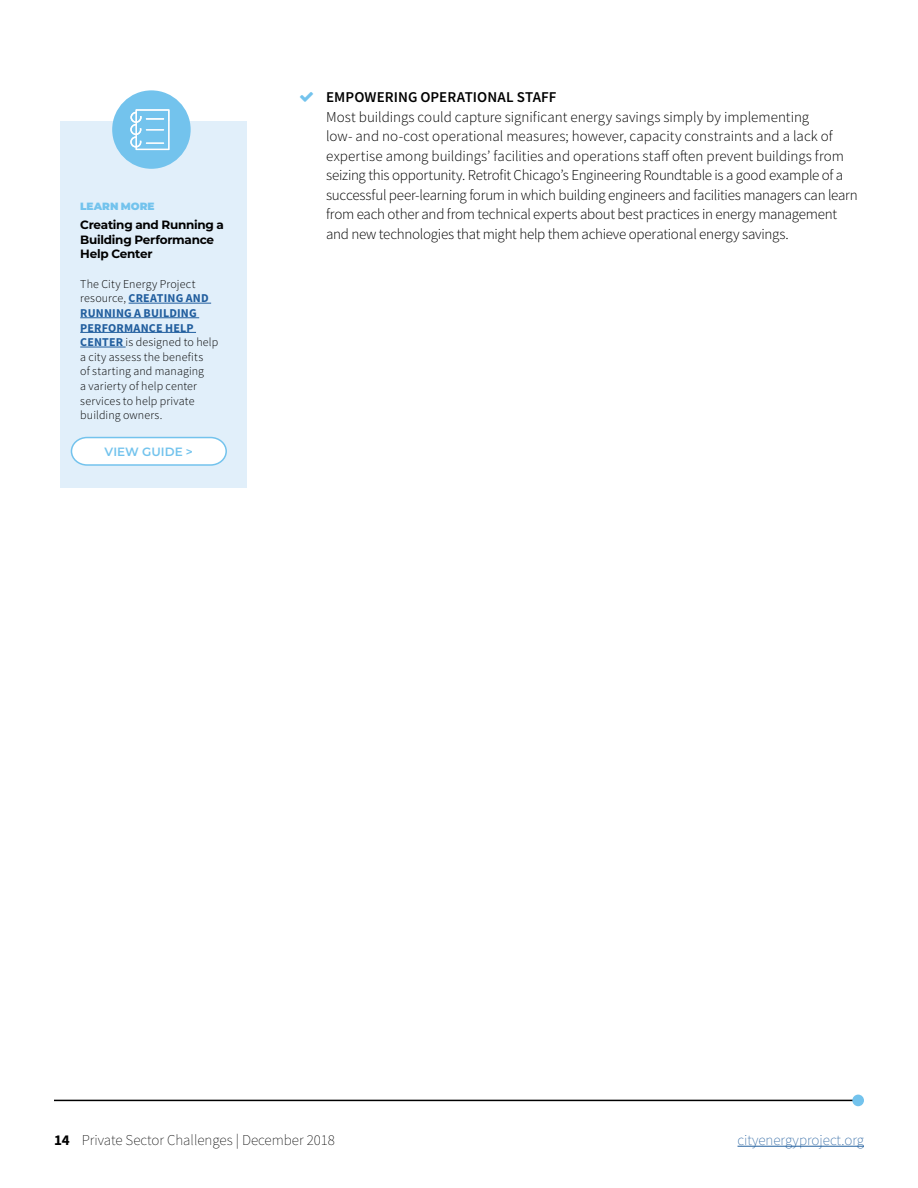
<style>
.page{position:relative;width:918px;height:1188px;background:#fff}
.page>*{position:absolute;margin:0;border:0;box-sizing:border-box;transform-origin:0 0}
.t1{font:300 15px/19.5px "Source Sans Pro";letter-spacing:-.01em;color:#000}
.t2{font:200 15px "Source Sans Pro";color:#000}
.t3{font:200 15px "Source Sans Pro";color:#215e9e}
.report-ce-body{font:300 12px/14.7px "Source Sans Pro";letter-spacing:.015em;color:#000}
.report-ce-sub-a{font:700 12px/14.7px "Montserrat";letter-spacing:-.02em;color:#000}
.Callout_Main{font:600 12px "Montserrat";letter-spacing:.005em;color:#73c3ed}
.report-ce-head-blue{font:900 10.5px "Montserrat";color:#73c3ed}
.s1{font-weight:700;color:#215e9e}
.s2{font-weight:600}
.s3{font-weight:700}
</style>
<div class="page">
<hr style="left:54px;top:1100px;width:805px;height:1px;background:#000">
<div style="left:852px;top:1095px;width:12px;height:11px;background:#73c3ed;border-radius:50%"></div>
<hr style="left:738px;top:1146px;width:126px;height:1px;background:#215e9e">
<div style="left:61px;top:121px;width:186px;height:367px;background:#e1effa"></div>
<hr style="left:129px;top:303px;width:82px;height:1px;background:#215e9e">
<hr style="left:80px;top:317px;width:119px;height:1px;background:#215e9e">
<hr style="left:80px;top:332px;width:116px;height:1px;background:#215e9e">
<hr style="left:80px;top:347px;width:46px;height:1px;background:#215e9e">
<svg style="left:112px;top:90px;width:79px;height:78px"></svg>
<svg style="left:70px;top:436px;width:157px;height:30px;background:#edf7fc"></svg>
<p class="report-ce-head-blue" style="left:80px;top:198px;width:76px">LEARN MORE</p>
<p class="report-ce-sub-a" style="left:80px;top:217px;width:145px">Creating and Running a<br>Building Performance<br>Help Center</p>
<p class="report-ce-body" style="left:80px;top:276px;width:140px">The City Energy Project resource, <span class="s1">CREATING AND<br>RUNNING A BUILDING<br>PERFORMANCE HELP<br>CENTER</span> is designed to help a city assess the benefits<br>of starting and managing<br>a varierty of help center services to help private building owners.</p>
<p class="Callout_Main" style="left:105px;top:443px;width:90px">VIEW GUIDE &gt;</p>
<p class="t1" style="left:326px;top:88px;width:533px"><span class="s2">EMPOWERING OPERATIONAL STAFF<br></span>Most buildings could capture significant energy savings simply by implementing<br>low- and no-cost operational measures; however, capacity constraints and a lack of expertise among buildings’ facilities and operations staff often prevent buildings from seizing this opportunity. Retrofit Chicago’s Engineering Roundtable is a good example of a successful peer-learning forum in which building engineers and facilities managers can learn from each other and from technical experts about best practices in energy management and new technologies that might help them achieve operational energy savings.</p>
<p class="t2" style="left:54px;top:1131px;width:283px"><span class="s3">14</span> Private Sector Challenges | December 2018</p>
<p class="t3" style="left:738px;top:1131px;width:128px">cityenergyproject.org</p>
</div>
